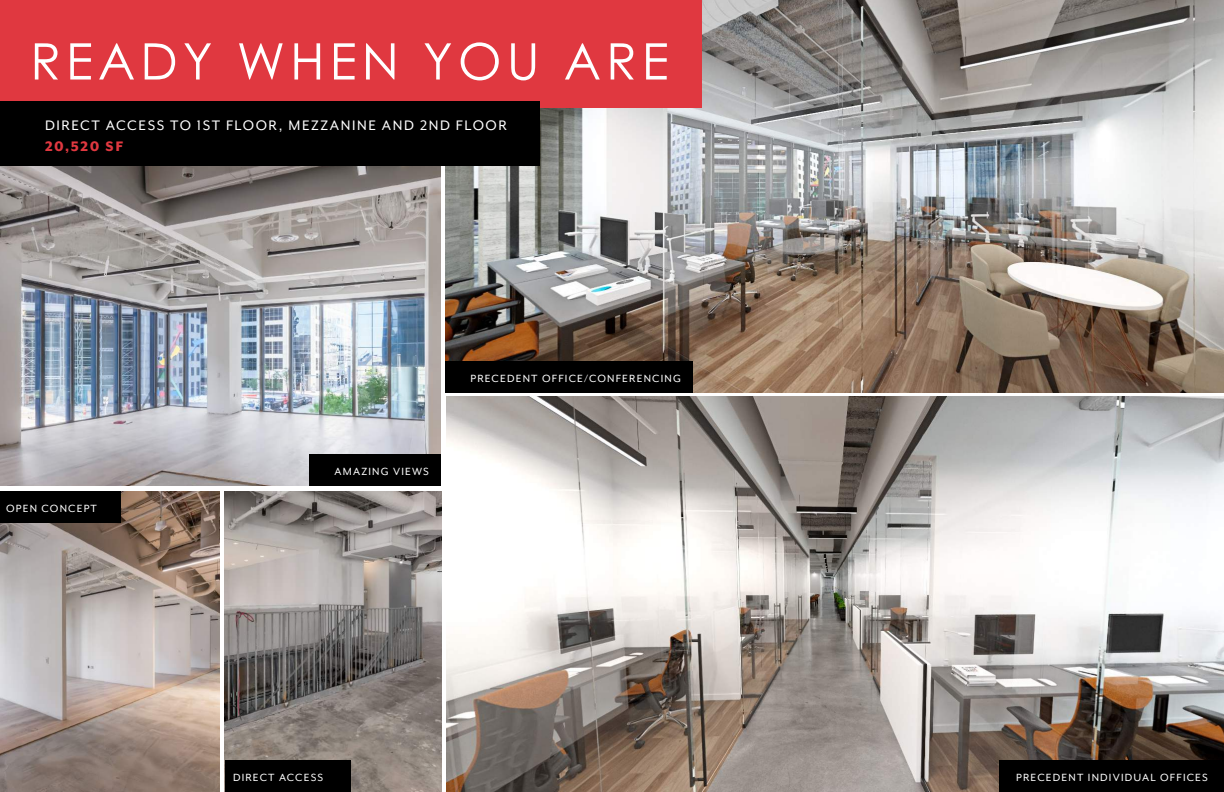
<style>
.page{position:relative;width:1224px;height:792px;background:#fff}
.page>*{position:absolute;margin:0;border:0;box-sizing:border-box;transform-origin:0 0}
.t1{font:50.4px "Century Gothic";letter-spacing:.1em;color:#fff}
.t2{font:15.9px "Mr Eaves Mod OT";letter-spacing:.1em;color:#fff}
.t3{font:800 15.9px "Mr Eaves Mod OT";letter-spacing:.1em;color:#e03840}
.t4{font:12px "Mr Eaves Mod OT";letter-spacing:.1em;color:#fff}
</style>
<div class="page">
<img style="left:0;top:166px;width:441px;height:320px">
<img style="left:446px;top:0;width:778px;height:393px">
<img style="left:0;top:491px;width:220px;height:301px">
<img style="left:224px;top:491px;width:218px;height:301px">
<img style="left:446px;top:396px;width:778px;height:396px">
<div style="left:0;top:0;width:702px;height:108px;background:#e03840"></div>
<div style="left:0;top:101px;width:540px;height:65px;background:#000"></div>
<div style="left:309px;top:454px;width:132px;height:32px;background:#000"></div>
<div style="left:0;top:491px;width:121px;height:32px;background:#000"></div>
<div style="left:446px;top:361px;width:247px;height:32px;background:#000"></div>
<div style="left:999px;top:760px;width:225px;height:32px;background:#000"></div>
<div style="left:225px;top:760px;width:126px;height:32px;background:#000"></div>
<h1 class="t1" style="left:30px;top:26px;width:640px">READY WHEN YOU ARE</h1>
<h2 class="t2" style="left:45px;top:117px;width:463px">DIRECT ACCESS TO 1ST FLOOR, MEZZANINE AND 2ND FLOOR</h2>
<h2 class="t3" style="left:45px;top:137px;width:79px">20,520 SF</h2>
<p class="t4" style="left:6px;top:502px;width:93px">OPEN CONCEPT</p>
<p class="t4" style="left:335px;top:465px;width:96px">AMAZING VIEWS</p>
<p class="t4" style="left:470px;top:372px;width:212px">PRECEDENT OFFICE/CONFERENCING</p>
<p class="t4" style="left:233px;top:771px;width:92px">DIRECT ACCESS</p>
<p class="t4" style="left:1016px;top:771px;width:193px">PRECEDENT INDIVIDUAL OFFICES</p>
</div>
